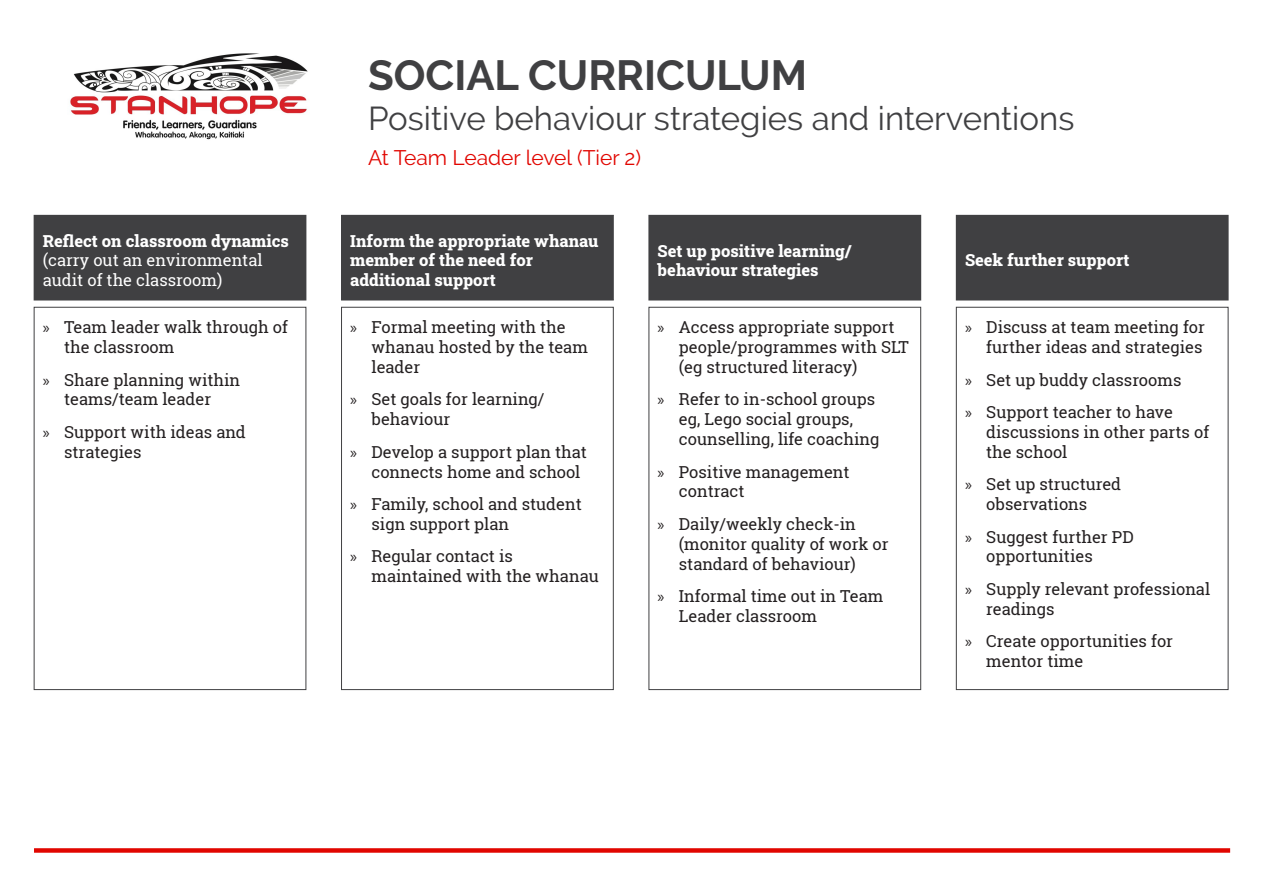
<style>
.page{position:relative;width:1263px;height:893px;background:#fff}
.page>*{position:absolute;margin:0;border:0;box-sizing:border-box;transform-origin:0 0}
.t1{font:700 42px "Raleway";color:#404042}
.t2{font:33px "Raleway";color:#404042}
.t3{font:21px "Raleway";color:#e10600}
.t4{font:16.5px/19.8px "Roboto Slab LO";color:#231f20}
.Body_text{font:800 16.5px/19.5px "Roboto Slab";color:#fff}
.Body_text-2{font:16.5px/19.5px "Roboto Slab LO";color:#fff}
.s1{font-family:"Roboto Slab";font-weight:800}
.s2{font-family:"Myriad Pro"}
</style>
<div class="page">
<div style="left:34px;top:848px;width:1196px;height:5px;background:#e10600"></div>
<img style="left:70px;top:53px;width:238px;height:87px">
<div style="left:34px;top:215px;width:272px;height:85px;background:#404042"></div>
<div style="left:341px;top:215px;width:272px;height:85px;background:#404042"></div>
<div style="left:649px;top:215px;width:272px;height:85px;background:#404042"></div>
<div style="left:956px;top:215px;width:272px;height:85px;background:#404042"></div>
<div style="left:34px;top:307px;width:272px;height:383px;border:1px solid #404042"></div>
<div style="left:341px;top:307px;width:272px;height:383px;border:1px solid #404042"></div>
<div style="left:649px;top:307px;width:272px;height:383px;border:1px solid #404042"></div>
<div style="left:956px;top:307px;width:272px;height:383px;border:1px solid #404042"></div>
<p class="t1" style="left:368px;top:51px;width:441px">SOCIAL CURRICULUM</p>
<p class="t2" style="left:368px;top:99px;width:708px">Positive behaviour strategies and interventions</p>
<p class="t3" style="left:368px;top:145px;width:275px">At Team Leader level (Tier 2)</p>
<p class="Body_text-2" style="left:43px;top:231px;width:248px"><span class="s1">Reflect on classroom dynamics </span>(carry out an environmental audit of the classroom)</p>
<p class="Body_text" style="left:350px;top:231px;width:250px">Inform the appropriate whanau member of the need for additional support</p>
<p class="Body_text" style="left:658px;top:240px;width:195px">Set up positive learning/ behaviour strategies</p>
<p class="Body_text" style="left:965px;top:250px;width:166px">Seek further support</p>
<p class="t4" style="left:64px;top:317px;width:225px;text-indent:-21px"><span class="s2">»</span> Team leader walk through of the classroom</p>
<p class="t4" style="left:43px;top:370px;width:199px;text-align:center"><span class="s2">»</span> Share planning within teams/team leader</p>
<p class="t4" style="left:64px;top:422px;width:183px;text-indent:-21px"><span class="s2">»</span> Support with ideas and strategies</p>
<p class="t4" style="left:965px;top:317px;width:241px;text-align:right"><span class="s2">»</span> Discuss at team meeting for further ideas and strategies</p>
<p class="t4" style="left:965px;top:370px;width:218px"><span class="s2">»</span> Set up buddy classrooms</p>
<p class="t4" style="left:986px;top:402px;width:224px;text-indent:-21px"><span class="s2">»</span> Support teacher to have discussions in other parts of the school</p>
<p class="t4" style="left:986px;top:474px;width:136px;text-indent:-21px"><span class="s2">»</span> Set up structured observations</p>
<p class="t4" style="left:986px;top:527px;width:149px;text-indent:-21px"><span class="s2">»</span> Suggest further PD opportunities</p>
<p class="t4" style="left:986px;top:579px;width:225px;text-indent:-21px"><span class="s2">»</span> Supply relevant professional readings</p>
<p class="t4" style="left:986px;top:631px;width:188px;text-indent:-21px"><span class="s2">»</span> Create opportunities for mentor time</p>
<p class="t4" style="left:371px;top:317px;width:218px;text-indent:-21px"><span class="s2">»</span> Formal meeting with the whanau hosted by the team leader</p>
<p class="t4" style="left:371px;top:389px;width:175px;text-indent:-21px"><span class="s2">»</span> Set goals for learning/ behaviour</p>
<p class="t4" style="left:371px;top:442px;width:217px;text-indent:-21px"><span class="s2">»</span> Develop a support plan that connects home and school</p>
<p class="t4" style="left:371px;top:494px;width:212px;text-indent:-21px"><span class="s2">»</span> Family, school and student sign support plan</p>
<p class="t4" style="left:371px;top:546px;width:229px;text-indent:-21px"><span class="s2">»</span> Regular contact is maintained with the whanau</p>
<p class="t4" style="left:679px;top:317px;width:232px;text-indent:-21px"><span class="s2">»</span> Access appropriate support people/programmes with SLT (eg structured literacy)</p>
<p class="t4" style="left:679px;top:389px;width:202px;text-indent:-21px"><span class="s2">»</span> Refer to in-school groups eg, Lego social groups, counselling, life coaching</p>
<p class="t4" style="left:679px;top:461px;width:172px;text-indent:-21px"><span class="s2">»</span> Positive management contract</p>
<p class="t4" style="left:679px;top:514px;width:211px;text-indent:-21px"><span class="s2">»</span> Daily/weekly check-in (monitor quality of work or standard of behaviour)</p>
<p class="t4" style="left:679px;top:586px;width:206px;text-indent:-21px"><span class="s2">»</span> Informal time out in Team<br>Leader classroom</p>
</div>
